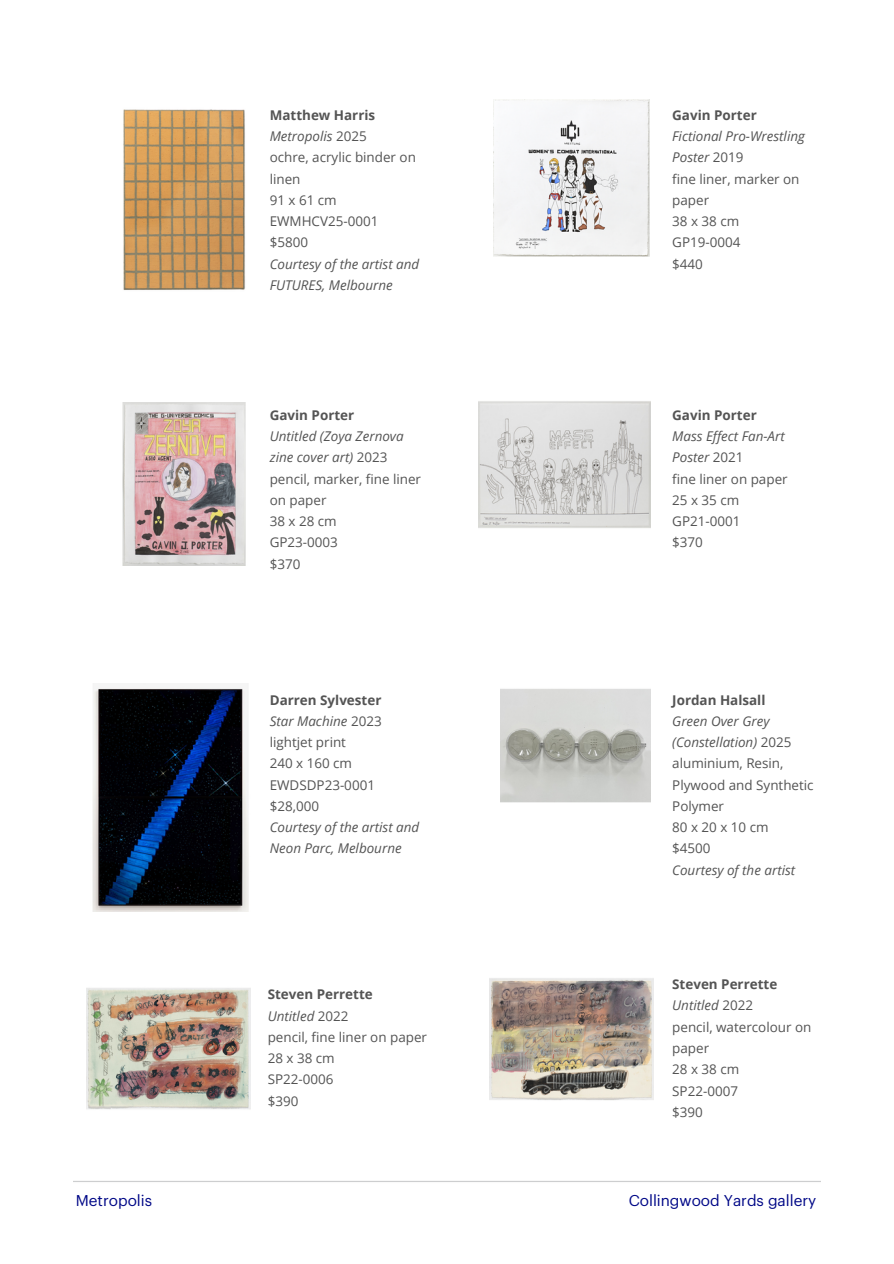
<style>
.page{position:relative;width:894px;height:1264px;background:#fff}
.page>*{position:absolute;margin:0;border:0;box-sizing:border-box;transform-origin:0 0}
.t1{font:15.3px "Graphik Trial";color:#000887}
.t2{font:13.35px/21.3px "Open Sans";color:#545454}
.t3{font:italic 13.35px/21.3px "Open Sans";color:#545454}
.t4{font:700 13.35px "Open Sans";color:#545454}
.s1{font-style:normal}
</style>
<div class="page">
<img style="left:86px;top:988px;width:165px;height:122px">
<img style="left:478px;top:401px;width:172px;height:127px">
<img style="left:92px;top:683px;width:157px;height:228px">
<img style="left:122px;top:402px;width:124px;height:163px">
<img style="left:501px;top:689px;width:149px;height:114px">
<img style="left:123px;top:109px;width:122px;height:181px">
<img style="left:493px;top:100px;width:156px;height:156px">
<img style="left:489px;top:978px;width:164px;height:122px">
<p class="t4" style="left:270px;top:106px;width:107px">Matthew Harris</p>
<p class="t3" style="left:270px;top:125px;width:99px">Metropolis <span class="s1">2025</span></p>
<p class="t2" style="left:270px;top:147px;width:148px">ochre, acrylic binder on linen</p>
<p class="t2" style="left:270px;top:189px;width:68px">91 x 61 cm</p>
<p class="t2" style="left:270px;top:210px;width:110px">EWMHCV25-0001</p>
<p class="t2" style="left:270px;top:232px;width:40px">$5800</p>
<p class="t3" style="left:270px;top:253px;width:151px">Courtesy of the artist and<br>FUTURES, Melbourne</p>
<p class="t4" style="left:270px;top:405px;width:86px">Gavin Porter</p>
<p class="t3" style="left:270px;top:425px;width:135px">Untitled (Zoya Zernova zine cover art) <span class="s1">2023</span></p>
<p class="t2" style="left:270px;top:468px;width:153px">pencil, marker, fine liner on paper</p>
<p class="t2" style="left:270px;top:510px;width:68px">38 x 28 cm</p>
<p class="t2" style="left:270px;top:531px;width:70px">GP23-0003</p>
<p class="t2" style="left:270px;top:553px;width:32px">$370</p>
<p class="t4" style="left:270px;top:690px;width:113px">Darren Sylvester</p>
<p class="t3" style="left:270px;top:710px;width:114px">Star Machine <span class="s1">2023</span></p>
<p class="t2" style="left:270px;top:731px;width:78px">lightjet print</p>
<p class="t2" style="left:270px;top:752px;width:84px">240 x 160 cm</p>
<p class="t2" style="left:270px;top:773px;width:107px">EWDSDP23-0001</p>
<p class="t2" style="left:270px;top:795px;width:51px">$28,000</p>
<p class="t3" style="left:270px;top:816px;width:151px">Courtesy of the artist and<br>Neon Parc, Melbourne</p>
<p class="t4" style="left:267px;top:985px;width:106px">Steven Perrette</p>
<p class="t3" style="left:267px;top:1004px;width:82px">Untitled <span class="s1">2022</span></p>
<p class="t2" style="left:267px;top:1026px;width:161px">pencil, fine liner on paper</p>
<p class="t2" style="left:267px;top:1047px;width:68px">28 x 38 cm</p>
<p class="t2" style="left:267px;top:1068px;width:67px">SP22-0006</p>
<p class="t2" style="left:267px;top:1089px;width:32px">$390</p>
<p class="t4" style="left:672px;top:106px;width:86px">Gavin Porter</p>
<p class="t3" style="left:672px;top:125px;width:134px">Fictional Pro-Wrestling<br>Poster <span class="s1">2019</span></p>
<p class="t2" style="left:672px;top:168px;width:129px">fine liner, marker on paper</p>
<p class="t2" style="left:672px;top:210px;width:68px">38 x 38 cm</p>
<p class="t2" style="left:672px;top:232px;width:70px">GP19-0004</p>
<p class="t2" style="left:672px;top:253px;width:32px">$440</p>
<p class="t4" style="left:672px;top:405px;width:86px">Gavin Porter</p>
<p class="t3" style="left:672px;top:425px;width:114px">Mass Effect Fan-Art<br>Poster <span class="s1">2021</span></p>
<p class="t2" style="left:672px;top:468px;width:117px">fine liner on paper</p>
<p class="t2" style="left:672px;top:489px;width:68px">25 x 35 cm</p>
<p class="t2" style="left:672px;top:510px;width:70px">GP21-0001</p>
<p class="t2" style="left:672px;top:531px;width:32px">$370</p>
<p class="t4" style="left:672px;top:690px;width:95px">Jordan Halsall</p>
<p class="t3" style="left:672px;top:710px;width:121px">Green Over Grey (Constellation) <span class="s1">2025</span></p>
<p class="t2" style="left:672px;top:752px;width:143px">aluminium, Resin,<br>Plywood and Synthetic<br>Polymer</p>
<p class="t2" style="left:672px;top:816px;width:98px">80 x 20 x 10 cm</p>
<p class="t2" style="left:672px;top:837px;width:40px">$4500</p>
<p class="t3" style="left:672px;top:858px;width:124px">Courtesy of the artist</p>
<p class="t4" style="left:672px;top:974px;width:106px">Steven Perrette</p>
<p class="t3" style="left:672px;top:994px;width:82px">Untitled <span class="s1">2022</span></p>
<p class="t2" style="left:672px;top:1015px;width:141px">pencil, watercolour on paper</p>
<p class="t2" style="left:672px;top:1058px;width:68px">28 x 38 cm</p>
<p class="t2" style="left:672px;top:1079px;width:67px">SP22-0007</p>
<p class="t2" style="left:672px;top:1100px;width:32px">$390</p>
<p class="t1" style="left:76px;top:1193px;width:78px">Metropolis</p>
<p class="t1" style="left:628px;top:1193px;width:189px">Collingwood Yards gallery</p>
</div>
